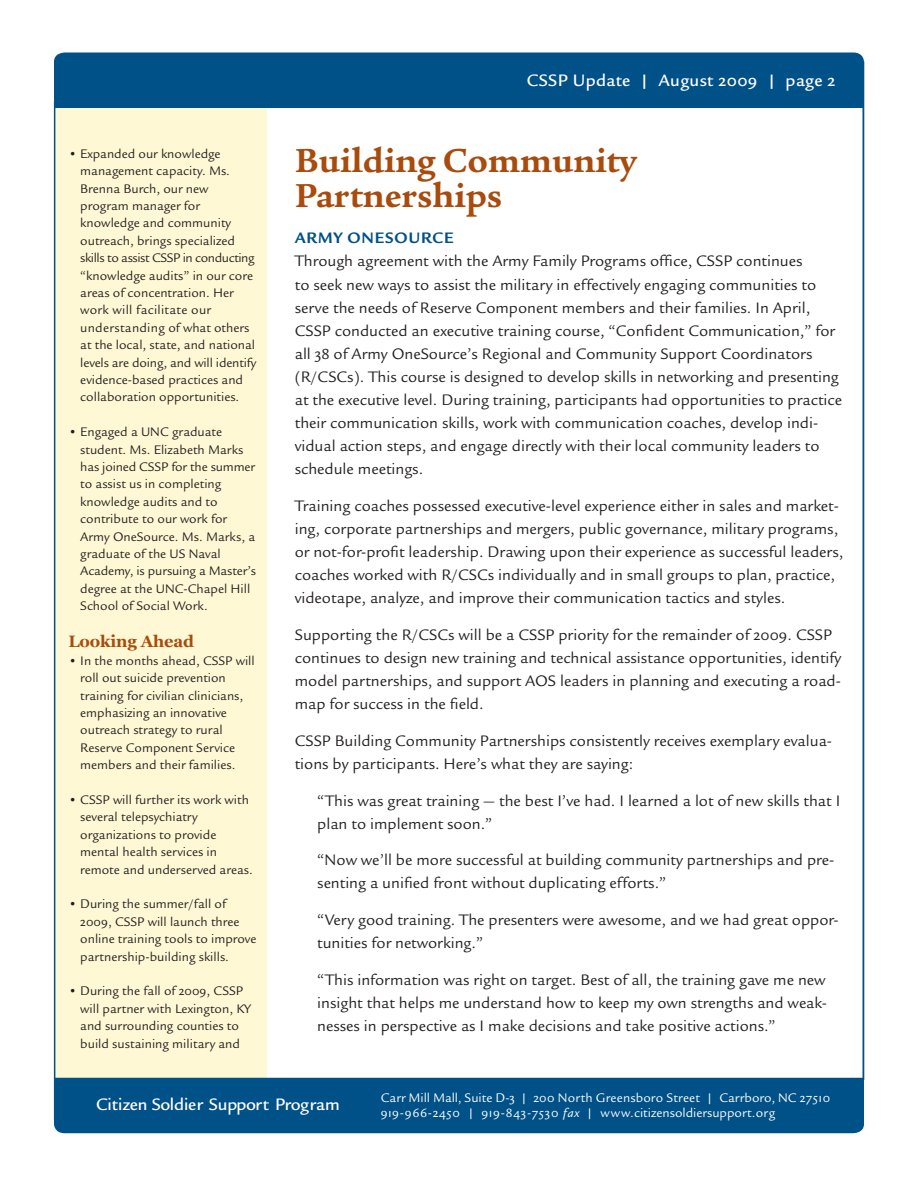
<style>
.page{position:relative;width:918px;height:1188px;background:#fff}
.page>*{position:absolute;margin:0;border:0;box-sizing:border-box;transform-origin:0 0}
.t1{font:700 36px/34.5px "Legacy Ser ITC";color:#a84b0d}
.t2{font:18px "Legacy San ITC Medi OS";letter-spacing:-.01em;color:#fff}
.t3{font:18px "Legacy San ITC Medi OS";letter-spacing:.015em;color:#fff}
.t4{font:16.5px/23.1px "Legacy San ITC Book OS";color:#231f20}
.t5{font:700 16.5px "Georgia";letter-spacing:-.01em;color:#a84b0d}
.t6{font:13.5px/17.4px "Legacy San ITC Book OS";color:#231f20}
.t7{font:13.5px "Legacy San ITC Book OS";letter-spacing:.01em;color:#fff}
.t8{font:13.5px "Legacy San ITC Book OS";letter-spacing:.03em;color:#fff}
.s1{font-family:"Legacy San ITC Bold OS";color:#005187}
.s2{font-family:"Legacy San ITC";font-style:italic}
</style>
<div class="page">
<div style="left:54px;top:62px;width:213px;height:1016px;background:#fef8d4"></div>
<div style="left:54px;top:1078px;width:810px;height:55px;background:#005187"></div>
<hr style="left:863px;top:61px;width:2px;height:1019px;background:#b2b3b7">
<div style="left:54px;top:52px;width:810px;height:56px;background:#005187"></div>
<hr style="left:862px;top:61px;width:2px;height:1019px;background:#005187">
<hr style="left:54px;top:102px;width:1px;height:1018px;background:#005187">
<p class="t6" style="left:80px;top:145px;width:177px;text-indent:-12px">• Expanded our knowledge management capacity. Ms.<br>Brenna Burch, our new program manager for knowledge and community outreach, brings specialized skills to assist CSSP in conducting “knowledge audits” in our core areas of concentration. Her work will facilitate our understanding of what others at the local, state, and national levels are doing, and will identify evidence-based practices and collaboration opportunities.</p>
<p class="t6" style="left:80px;top:423px;width:177px;text-indent:-12px">• Engaged a UNC graduate student. Ms. Elizabeth Marks has joined CSSP for the summer to assist us in completing knowledge audits and to contribute to our work for<br>Army OneSource. Ms. Marks, a graduate of the US Naval<br>Academy, is pursuing a Master’s degree at the UNC-Chapel Hill<br>School of Social Work.</p>
<p class="t5" style="left:68px;top:632px;width:127px">Looking Ahead</p>
<p class="t6" style="left:80px;top:652px;width:176px;text-indent:-12px">• In the months ahead, CSSP will roll out suicide prevention training for civilian clinicians, emphasizing an innovative outreach strategy to rural<br>Reserve Component Service members and their families.</p>
<p class="t6" style="left:80px;top:791px;width:174px;text-indent:-12px">• CSSP will further its work with several telepsychiatry organizations to provide mental health services in remote and underserved areas.</p>
<p class="t6" style="left:80px;top:896px;width:178px;text-indent:-12px">• During the summer/fall of<br>2009, CSSP will launch three online training tools to improve partnership-building skills.</p>
<p class="t6" style="left:80px;top:983px;width:172px;text-indent:-12px">• During the fall of 2009, CSSP will partner with Lexington, KY and surrounding counties to build sustaining military and</p>
<p class="t3" style="left:527px;top:70px;width:310px">CSSP Update | August 2009 | page 2</p>
<p class="t1" style="left:295px;top:144px;width:343px">Building Community<br>Partnerships</p>
<p class="t4" style="left:295px;top:227px;width:549px"><span class="s1">ARMY ONESOURCE<br></span>Through agreement with the Army Family Programs office, CSSP continues<br>to seek new ways to assist the military in effectively engaging communities to serve the needs of Reserve Component members and their families. In April, CSSP conducted an executive training course, “Confident Communication,” for all 38 of Army OneSource’s Regional and Community Support Coordinators (R/CSCs). This course is designed to develop skills in networking and presenting at the executive level. During training, participants had opportunities to practice their communication skills, work with communication coaches, develop indi&shy;vidual action steps, and engage directly with their local community leaders to schedule meetings.</p>
<p class="t4" style="left:295px;top:494px;width:550px">Training coaches possessed executive-level experience either in sales and market&shy;ing, corporate partnerships and mergers, public governance, military programs, or not-for-profit leadership. Drawing upon their experience as successful leaders, coaches worked with R/CSCs individually and in small groups to plan, practice, videotape, analyze, and improve their communication tactics and styles.</p>
<p class="t4" style="left:295px;top:623px;width:548px">Supporting the R/CSCs will be a CSSP priority for the remainder of 2009. CSSP continues to design new training and technical assistance opportunities, identify model partnerships, and support AOS leaders in planning and executing a road&shy;map for success in the field.</p>
<p class="t4" style="left:295px;top:729px;width:539px">CSSP Building Community Partnerships consistently receives exemplary evalua&shy;tions by participants. Here’s what they are saying:</p>
<p class="t4" style="left:317px;top:789px;width:525px">“This was great training — the best I’ve had. I learned a lot of new skills that I plan to implement soon.”</p>
<p class="t4" style="left:317px;top:849px;width:519px">“Now we’ll be more successful at building community partnerships and pre&shy;senting a unified front without duplicating efforts.”</p>
<p class="t4" style="left:317px;top:908px;width:523px">“Very good training. The presenters were awesome, and we had great oppor&shy;tunities for networking.”</p>
<p class="t4" style="left:317px;top:968px;width:511px;text-align:justify">“This information was right on target. Best of all, the training gave me new insight that helps me understand how to keep my own strengths and weak&shy;nesses in perspective as I make decisions and take positive actions.”</p>
<p class="t2" style="left:96px;top:1094px;width:245px">Citizen Soldier Support Program</p>
<p class="t7" style="left:381px;top:1090px;width:451px">Carr Mill Mall, Suite D-3 | 200 North Greensboro Street | Carrboro, NC 27510</p>
<p class="t8" style="left:381px;top:1105px;width:396px">919-966-2450 | 919-843-7530 <span class="s2">fax</span> | www.citizensoldiersupport.org</p>
</div>
